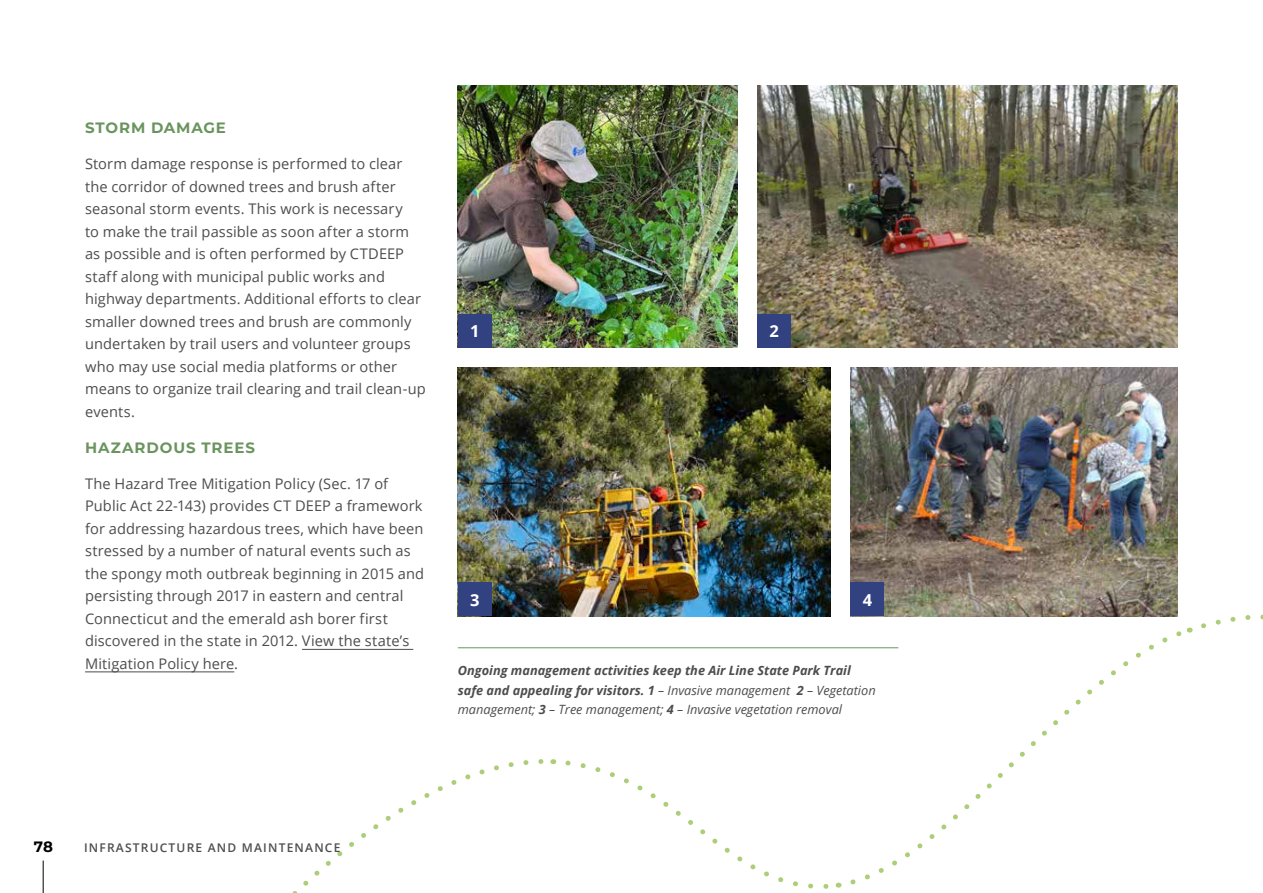
<style>
.page{position:relative;width:1263px;height:893px;background:#fff}
.page>*{position:absolute;margin:0;border:0;box-sizing:border-box;transform-origin:0 0}
.t1{font:700 16.5px "Open Sans";color:#fff}
.t2{font:700 15px "Montserrat";letter-spacing:.06em;color:#6a945e}
.t3{font:700 15px "Montserrat";color:#000}
.t4{font:14.7px/22.5px "Open Sans";letter-spacing:.005em;color:#4d4d4f}
.t5{font:italic 700 12.75px/19.5px "Open Sans";color:#4d4d4f}
.t6{font:600 12px "Open Sans";letter-spacing:.1em;color:#4d4d4f}
.s1{font-weight:400}
</style>
<div class="page">
<img style="left:458px;top:85px;width:279px;height:263px">
<img style="left:850px;top:368px;width:328px;height:248px">
<img style="left:458px;top:368px;width:373px;height:248px">
<img style="left:758px;top:85px;width:419px;height:263px">
<hr style="left:302px;top:649px;width:111px;height:1px;background:#4d4d4f">
<hr style="left:85px;top:671px;width:149px;height:1px;background:#4d4d4f">
<hr style="left:458px;top:647px;width:440px;height:1px;background:#6a945e">
<div style="left:458px;top:314px;width:34px;height:34px;background:#324180"></div>
<div style="left:757px;top:314px;width:34px;height:34px;background:#324180"></div>
<div style="left:458px;top:582px;width:34px;height:34px;background:#324180"></div>
<div style="left:850px;top:582px;width:34px;height:34px;background:#324180"></div>
<svg style="left:847px;top:628px;width:341px;height:257px"></svg>
<svg style="left:292px;top:759px;width:262px;height:134px"></svg>
<svg style="left:565px;top:760px;width:274px;height:129px"></svg>
<svg style="left:1201px;top:614px;width:62px;height:15px"></svg>
<hr style="left:43px;top:860px;width:1px;height:33px;background:#000">
<p class="t2" style="left:85px;top:117px;width:142px">STORM DAMAGE</p>
<p class="t4" style="left:85px;top:152px;width:342px">Storm damage response is performed to clear the corridor of downed trees and brush after seasonal storm events. This work is necessary<br>to make the trail passible as soon after a storm as possible and is often performed by CTDEEP staff along with municipal public works and highway departments. Additional efforts to clear smaller downed trees and brush are commonly undertaken by trail users and volunteer groups who may use social media platforms or other means to organize trail clearing and trail clean-up events.</p>
<p class="t2" style="left:85px;top:437px;width:171px">HAZARDOUS TREES</p>
<p class="t4" style="left:85px;top:472px;width:341px">The Hazard Tree Mitigation Policy (Sec. 17 of Public Act 22-143) provides CT DEEP a framework for addressing hazardous trees, which have been stressed by a number of natural events such as the spongy moth outbreak beginning in 2015 and persisting through 2017 in eastern and central Connecticut and the emerald ash borer first discovered in the state in 2012. View the state’s Mitigation Policy here.</p>
<p class="t1" style="left:470px;top:320px;width:11px">1</p>
<p class="t1" style="left:769px;top:320px;width:11px">2</p>
<p class="t1" style="left:470px;top:588px;width:11px">3</p>
<p class="t1" style="left:863px;top:588px;width:11px">4</p>
<p class="t5" style="left:458px;top:660px;width:419px">Ongoing management activities keep the Air Line State Park Trail safe and appealing for visitors. 1 <span class="s1">– Invasive management</span> 2 <span class="s1">– Vegetation management;</span> 3 <span class="s1">– Tree management;</span> 4 <span class="s1">– Invasive vegetation removal</span></p>
<p class="t3" style="left:34px;top:835px;width:21px">78</p>
<p class="t6" style="left:84px;top:839px;width:258px">INFRASTRUCTURE AND MAINTENANCE</p>
</div>
